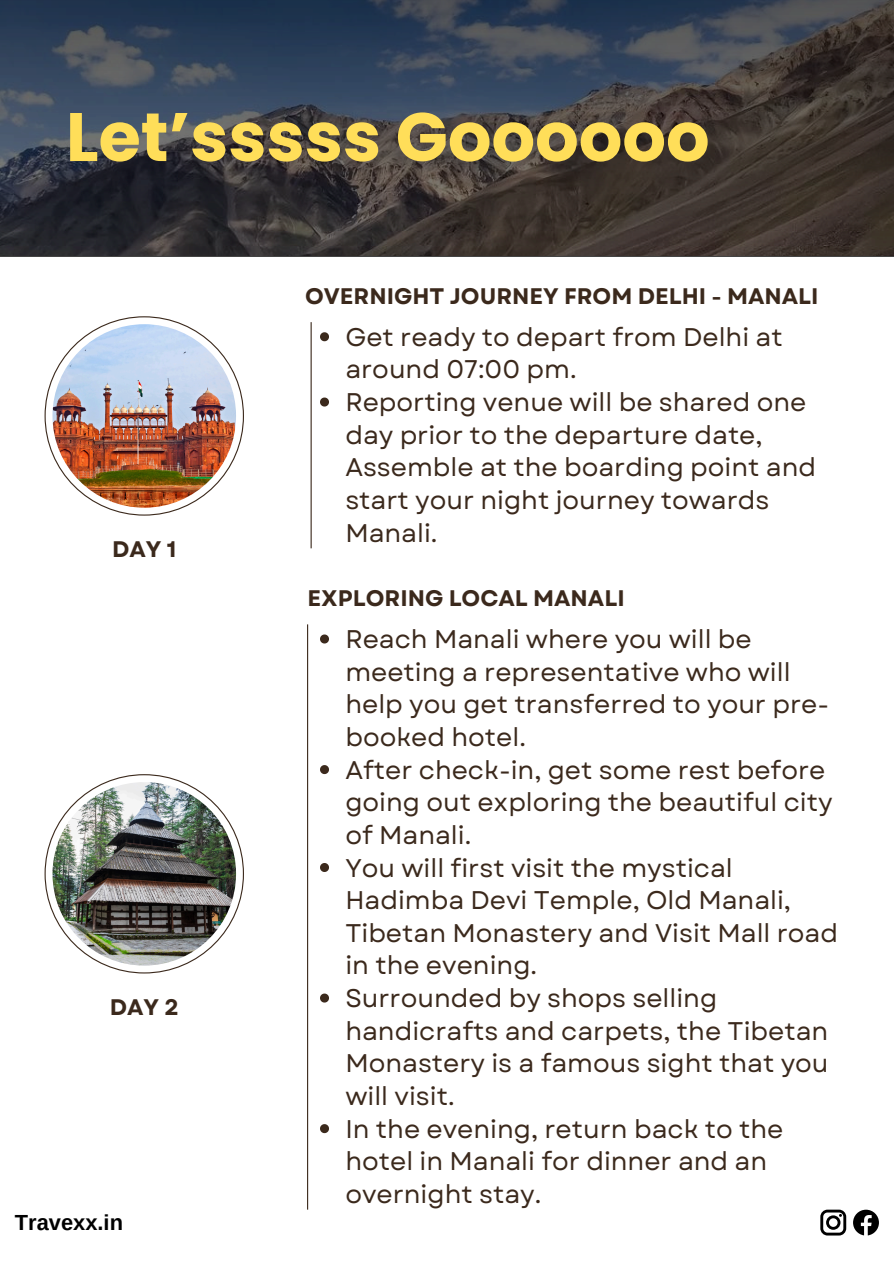
<style>
.page{position:relative;width:894px;height:1264px;background:#fff}
.page>*{position:absolute;margin:0;border:0;box-sizing:border-box;transform-origin:0 0}
.t1{font:700 68.4px "Poppins";color:#ffde59}
.t2{font:25.5px/32.7px "Garet";color:#3b291c}
.t3{font:700 22.5px "Garet";color:#3b291c}
.t4{font:700 21.9px "Arimo";color:#000}
</style>
<div class="page">
<svg style="left:853px;top:1209px;width:25px;height:26px"></svg>
<svg style="left:820px;top:1209px;width:26px;height:26px"></svg>
<svg style="left:1px;top:0;width:892px;height:256px"></svg>
<svg style="left:320px;top:634px;width:9px;height:9px"></svg>
<svg style="left:320px;top:765px;width:9px;height:9px"></svg>
<svg style="left:320px;top:863px;width:9px;height:9px"></svg>
<svg style="left:320px;top:993px;width:9px;height:9px"></svg>
<svg style="left:320px;top:1124px;width:9px;height:9px"></svg>
<hr style="left:307px;top:624px;width:1px;height:585px;background:#3b291c">
<svg style="left:45px;top:774px;width:199px;height:199px"></svg>
<img style="left:52px;top:782px;width:184px;height:183px;border-radius:50%">
<svg style="left:45px;top:316px;width:199px;height:199px"></svg>
<img style="left:52px;top:324px;width:184px;height:183px;border-radius:50%">
<hr style="left:310px;top:322px;width:1px;height:226px;background:#3b291c">
<svg style="left:320px;top:332px;width:9px;height:9px"></svg>
<svg style="left:320px;top:397px;width:9px;height:9px"></svg>
<p class="t1" style="left:66px;top:89px;width:645px">Let’sssss Goooooo</p>
<p class="t3" style="left:112px;top:533px;width:66px">DAY 1</p>
<p class="t3" style="left:110px;top:991px;width:71px">DAY 2</p>
<p class="t4" style="left:15px;top:1210px;width:110px">Travexx.in</p>
<p class="t3" style="left:305px;top:280px;width:514px">OVERNIGHT JOURNEY FROM DELHI - MANALI</p>
<h3 class="t2" style="left:345px;top:320px;width:439px">Get ready to depart from Delhi at around 07:00 pm.</h3>
<p class="t2" style="left:345px;top:386px;width:472px">Reporting venue will be shared one day prior to the departure date,<br>Assemble at the boarding point and start your night journey towards<br>Manali.</p>
<h3 class="t3" style="left:307px;top:581px;width:318px">EXPLORING LOCAL MANALI</h3>
<p class="t2" style="left:345px;top:623px;width:485px">Reach Manali where you will be meeting a representative who will help you get transferred to your pre&shy;booked hotel.</p>
<p class="t2" style="left:345px;top:753px;width:488px">After check-in, get some rest before going out exploring the beautiful city of Manali.</p>
<h1 class="t2" style="left:345px;top:851px;width:494px">You will first visit the mystical<br>Hadimba Devi Temple, Old Manali,<br>Tibetan Monastery and Visit Mall road in the evening.</h1>
<p class="t2" style="left:345px;top:981px;width:484px">Surrounded by shops selling handicrafts and carpets, the Tibetan<br>Monastery is a famous sight that you will visit.</p>
<h3 class="t2" style="left:345px;top:1112px;width:439px">In the evening, return back to the hotel in Manali for dinner and an overnight stay.</h3>
</div>
